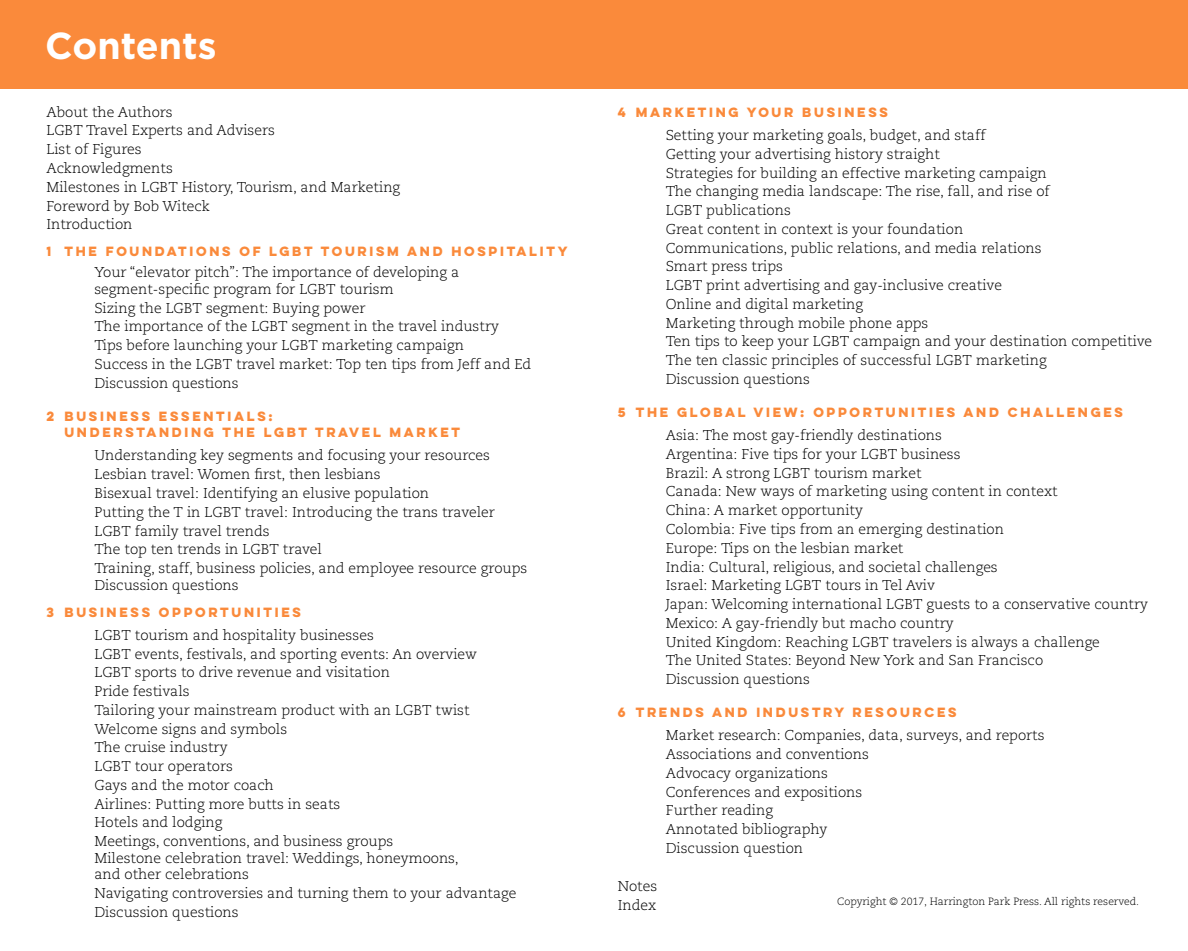
<style>
.page{position:relative;width:1188px;height:951px;background:#fff}
.page>*{position:absolute;margin:0;border:0;box-sizing:border-box;transform-origin:0 0}
.t1{font:700 37.5px "Gotham";color:#fff}
.t2{font:300 14.25px/18.8px "Caecilia";color:#000}
.t3{font:700 12px/16.5px "Lulo Clean One";color:#fa8a3b}
.t4{font:300 10.5px "Caecilia";color:#000}
</style>
<div class="page">
<div style="left:0;top:0;width:1188px;height:88px;background:#fa8a3b"></div>
<h1 class="t1" style="left:45px;top:24px;width:173px">Contents</h1>
<p class="t2" style="left:46px;top:103px;width:355px">About the Authors<br>LGBT Travel Experts and Advisers<br>List of Figures<br>Acknowledgments<br>Milestones in LGBT History, Tourism, and Marketing<br>Foreword by Bob Witeck<br>Introduction</p>
<p class="t3" style="left:46px;top:243px;width:525px">1 THE FOUNDATIONS OF LGBT TOURISM AND HOSPITALITY</p>
<p class="t2" style="left:94px;top:264px;width:366px;line-height:16.5px">Your “elevator pitch”: The importance of developing a segment-specific program for LGBT tourism</p>
<p class="t2" style="left:94px;top:298px;width:438px">Sizing the LGBT segment: Buying power<br>The importance of the LGBT segment in the travel industry<br>Tips before launching your LGBT marketing campaign<br>Success in the LGBT travel market: Top ten tips from Jeff and Ed Discussion questions</p>
<p class="t3" style="left:64px;top:407px;width:400px;text-indent:-18px">2 BUSINESS ESSENTIALS:<br>UNDERSTANDING THE LGBT TRAVEL MARKET</p>
<p class="t2" style="left:94px;top:446px;width:435px">Understanding key segments and focusing your resources Lesbian travel: Women first, then lesbians<br>Bisexual travel: Identifying an elusive population<br>Putting the T in LGBT travel: Introducing the trans traveler LGBT family travel trends<br>The top ten trends in LGBT travel<br>Training, staff, business policies, and employee resource groups</p>
<p class="t2" style="left:94px;top:575px;width:146px">Discussion questions</p>
<p class="t3" style="left:46px;top:603px;width:259px">3 BUSINESS OPPORTUNITIES</p>
<p class="t2" style="left:94px;top:625px;width:384px">LGBT tourism and hospitality businesses<br>LGBT events, festivals, and sporting events: An overview LGBT sports to drive revenue and visitation<br>Pride festivals<br>Tailoring your mainstream product with an LGBT twist Welcome signs and symbols<br>The cruise industry<br>LGBT tour operators<br>Gays and the motor coach<br>Airlines: Putting more butts in seats<br>Hotels and lodging<br>Meetings, conventions, and business groups</p>
<p class="t2" style="left:94px;top:849px;width:366px;line-height:16.5px">Milestone celebration travel: Weddings, honeymoons, and other celebrations</p>
<p class="t2" style="left:94px;top:883px;width:424px">Navigating controversies and turning them to your advantage<br>Discussion questions</p>
<p class="t3" style="left:618px;top:103px;width:274px">4 MARKETING YOUR BUSINESS</p>
<p class="t2" style="left:666px;top:126px;width:488px">Setting your marketing goals, budget, and staff<br>Getting your advertising history straight<br>Strategies for building an effective marketing campaign<br>The changing media landscape: The rise, fall, and rise of<br>LGBT publications<br>Great content in context is your foundation<br>Communications, public relations, and media relations<br>Smart press trips<br>LGBT print advertising and gay-inclusive creative<br>Online and digital marketing<br>Marketing through mobile phone apps<br>Ten tips to keep your LGBT campaign and your destination competitive The ten classic principles of successful LGBT marketing<br>Discussion questions</p>
<p class="t3" style="left:618px;top:403px;width:510px">5 THE GLOBAL VIEW: OPPORTUNITIES AND CHALLENGES</p>
<p class="t2" style="left:666px;top:426px;width:484px">Asia: The most gay-friendly destinations<br>Argentina: Five tips for your LGBT business<br>Brazil: A strong LGBT tourism market<br>Canada: New ways of marketing using content in context<br>China: A market opportunity<br>Colombia: Five tips from an emerging destination<br>Europe: Tips on the lesbian market<br>India: Cultural, religious, and societal challenges<br>Israel: Marketing LGBT tours in Tel Aviv<br>Japan: Welcoming international LGBT guests to a conservative country Mexico: A gay-friendly but macho country<br>United Kingdom: Reaching LGBT travelers is always a challenge<br>The United States: Beyond New York and San Francisco<br>Discussion questions</p>
<p class="t3" style="left:618px;top:703px;width:343px">6 TRENDS AND INDUSTRY RESOURCES</p>
<p class="t2" style="left:666px;top:726px;width:380px">Market research: Companies, data, surveys, and reports<br>Associations and conventions<br>Advocacy organizations<br>Conferences and expositions<br>Further reading<br>Annotated bibliography<br>Discussion question</p>
<p class="t2" style="left:618px;top:877px;width:41px">Notes<br>Index</p>
<p class="t4" style="left:837px;top:895px;width:303px">Copyright © 2017, Harrington Park Press. All rights reserved.</p>
</div>
